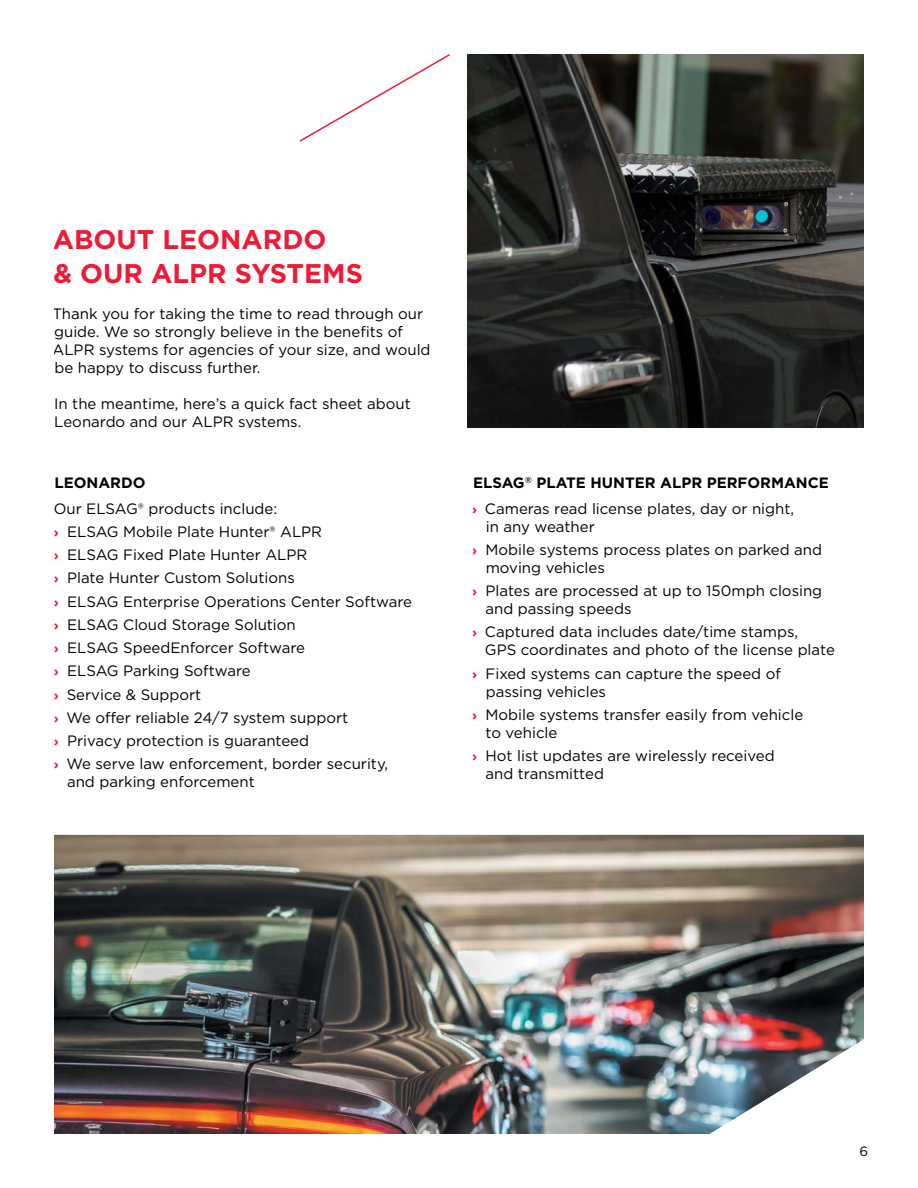
<style>
.page{position:relative;width:918px;height:1188px;background:#fff}
.page>*{position:absolute;margin:0;border:0;box-sizing:border-box;transform-origin:0 0}
.t1{font:700 27px/34.2px "Gotham";color:#ed1b35}
.t2{font:15px/23.2px "Gotham";color:#000}
.t3{font:700 15px "Gotham";color:#000}
.t4{font:13.5px "Gotham";color:#000}
.s1{font-weight:700;font-size:13.5px;color:#ed1b35}
.s2{font-weight:700}
</style>
<div class="page">
<img style="left:54px;top:835px;width:810px;height:299px">
<img style="left:468px;top:54px;width:396px;height:374px">
<svg style="left:299px;top:54px;width:151px;height:88px"></svg>
<h1 class="t1" style="left:53px;top:222px;width:312px">ABOUT LEONARDO<br>&amp; OUR ALPR SYSTEMS</h1>
<p class="t2" style="left:52px;top:305px;width:380px;line-height:18px">Thank you for taking the time to read through our guide. We so strongly believe in the benefits of ALPR systems for agencies of your size, and would be happy to discuss further.</p>
<p class="t2" style="left:54px;top:395px;width:358px;line-height:18px">In the meantime, here’s a quick fact sheet about<br>Leonardo and our ALPR systems.</p>
<p class="t3" style="left:55px;top:474px;width:93px">LEONARDO</p>
<p class="t2" style="left:54px;top:496px;width:360px">Our ELSAG® products include:<br><span class="s1">›</span> ELSAG Mobile Plate Hunter® ALPR<br><span class="s1">›</span> ELSAG Fixed Plate Hunter ALPR<br><span class="s1">›</span> Plate Hunter Custom Solutions<br><span class="s1">›</span> ELSAG Enterprise Operations Center Software <span class="s1">›</span> ELSAG Cloud Storage Solution<br><span class="s1">›</span> ELSAG SpeedEnforcer Software<br><span class="s1">›</span> ELSAG Parking Software<br><span class="s1">›</span> Service &amp; Support<br><span class="s1">›</span> We offer reliable 24/7 system support<br><span class="s1">›</span> Privacy protection is guaranteed<br><span class="s1">›</span> We serve law enforcement, border security,</p>
<p class="t2" style="left:67px;top:770px;width:189px">and parking enforcement</p>
<p class="t2" style="left:472px;top:470px;width:358px;line-height:25.5px"><span class="s2">ELSAG</span><sup>®</sup> <span class="s2">PLATE HUNTER ALPR PERFORMANCE </span><span class="s1">›</span> Cameras read license plates, day or night,</p>
<p class="t2" style="left:472px;top:514px;width:352px;text-indent:14px">in any weather<br><span class="s1">›</span> Mobile systems process plates on parked and</p>
<p class="t2" style="left:472px;top:556px;width:352px;text-indent:14px">moving vehicles<br><span class="s1">›</span> Plates are processed at up to 150mph closing</p>
<p class="t2" style="left:472px;top:597px;width:328px;text-indent:13px">and passing speeds<br><span class="s1">›</span> Captured data includes date/time stamps,</p>
<p class="t2" style="left:472px;top:638px;width:364px;text-indent:13px">GPS coordinates and photo of the license plate <span class="s1">›</span> Fixed systems can capture the speed of</p>
<p class="t2" style="left:472px;top:679px;width:333px;text-indent:14px">passing vehicles<br><span class="s1">›</span> Mobile systems transfer easily from vehicle</p>
<p class="t2" style="left:472px;top:721px;width:304px;text-indent:13px">to vehicle<br><span class="s1">›</span> Hot list updates are wirelessly received</p>
<p class="t2" style="left:486px;top:762px;width:120px">and transmitted</p>
<p class="t4" style="left:859px;top:1142px;width:10px">6</p>
</div>
